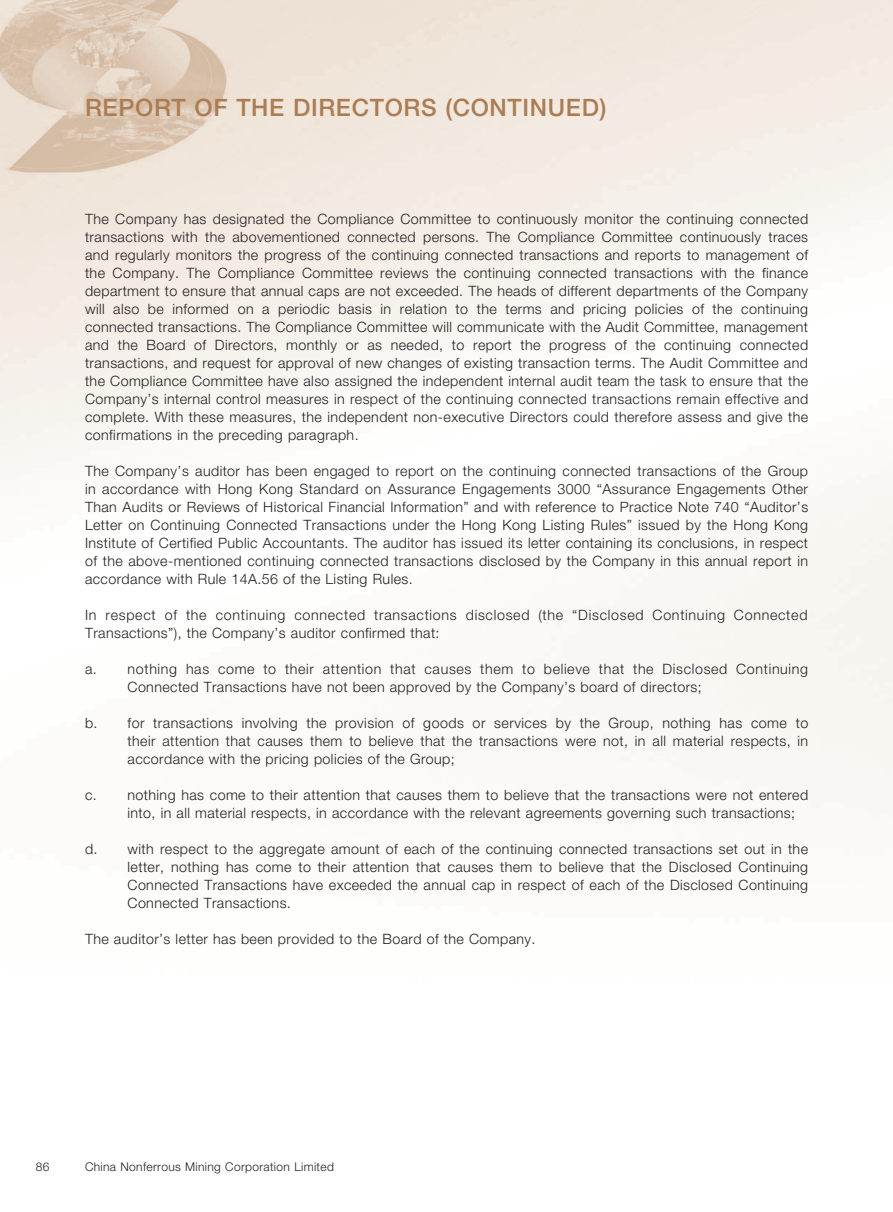
<style>
.page{position:relative;width:893px;height:1212px;background:#fff}
.page>*{position:absolute;margin:0;border:0;box-sizing:border-box;transform-origin:0 0}
.t1{font:500 24px "Helvetica Neue LT Std";letter-spacing:.03em;color:#ac7c52}
.t2{font:300 14.25px/18px "Helvetica Neue LT Std";letter-spacing:.03em;color:#231f20;text-align:justify}
.t3{font:300 14.25px/18px "Helvetica Neue LT Std";letter-spacing:.05em;color:#231f20}
.t4{font:300 12px "Helvetica Neue LT Std";letter-spacing:.03em;color:#231f20}
</style>
<div class="page">
<img style="left:0;top:0;width:269px;height:182px">
<h1 class="t1" style="left:85px;top:93px;width:523px">REPORT OF THE DIRECTORS (CONTINUED)</h1>
<p class="t2" style="left:85px;top:210px;width:725px">The Company has designated the Compliance Committee to continuously monitor the continuing connected transactions with the abovementioned connected persons. The Compliance Committee continuously traces and regularly monitors the progress of the continuing connected transactions and reports to management of the Company. The Compliance Committee reviews the continuing connected transactions with the finance department to ensure that annual caps are not exceeded. The heads of different departments of the Company will also be informed on a periodic basis in relation to the terms and pricing policies of the continuing connected transactions. The Compliance Committee will communicate with the Audit Committee, management and the Board of Directors, monthly or as needed, to report the progress of the continuing connected transactions, and request for approval of new changes of existing transaction terms. The Audit Committee and the Compliance Committee have also assigned the independent internal audit team the task to ensure that the Company’s internal control measures in respect of the continuing connected transactions remain effective and complete. With these measures, the independent non-executive Directors could therefore assess and give the confirmations in the preceding paragraph.</p>
<p class="t2" style="left:85px;top:462px;width:725px">The Company’s auditor has been engaged to report on the continuing connected transactions of the Group in accordance with Hong Kong Standard on Assurance Engagements 3000 “Assurance Engagements Other Than Audits or Reviews of Historical Financial Information” and with reference to Practice Note 740 “Auditor’s Letter on Continuing Connected Transactions under the Hong Kong Listing Rules” issued by the Hong Kong Institute of Certified Public Accountants. The auditor has issued its letter containing its conclusions, in respect of the above-mentioned continuing connected transactions disclosed by the Company in this annual report in accordance with Rule 14A.56 of the Listing Rules.</p>
<p class="t3" style="left:85px;top:606px;width:724px">In respect of the continuing connected transactions disclosed (the “Disclosed Continuing Connected<br>Transactions”), the Company’s auditor confirmed that:</p>
<p class="t2" style="left:128px;top:660px;width:682px;text-indent:-43px">a. nothing has come to their attention that causes them to believe that the Disclosed Continuing<br>Connected Transactions have not been approved by the Company’s board of directors;</p>
<p class="t2" style="left:128px;top:714px;width:682px;text-indent:-43px">b. for transactions involving the provision of goods or services by the Group, nothing has come to their attention that causes them to believe that the transactions were not, in all material respects, in accordance with the pricing policies of the Group;</p>
<p class="t2" style="left:128px;top:786px;width:682px;text-indent:-43px">c. nothing has come to their attention that causes them to believe that the transactions were not entered into, in all material respects, in accordance with the relevant agreements governing such transactions;</p>
<p class="t2" style="left:128px;top:840px;width:682px;text-indent:-43px">d. with respect to the aggregate amount of each of the continuing connected transactions set out in the letter, nothing has come to their attention that causes them to believe that the Disclosed Continuing Connected Transactions have exceeded the annual cap in respect of each of the Disclosed Continuing Connected Transactions.</p>
<p class="t2" style="left:85px;top:930px;width:452px">The auditor’s letter has been provided to the Board of the Company.</p>
<p class="t4" style="left:36px;top:1159px;width:15px">86</p>
<p class="t4" style="left:85px;top:1159px;width:250px">China Nonferrous Mining Corporation Limited</p>
</div>
